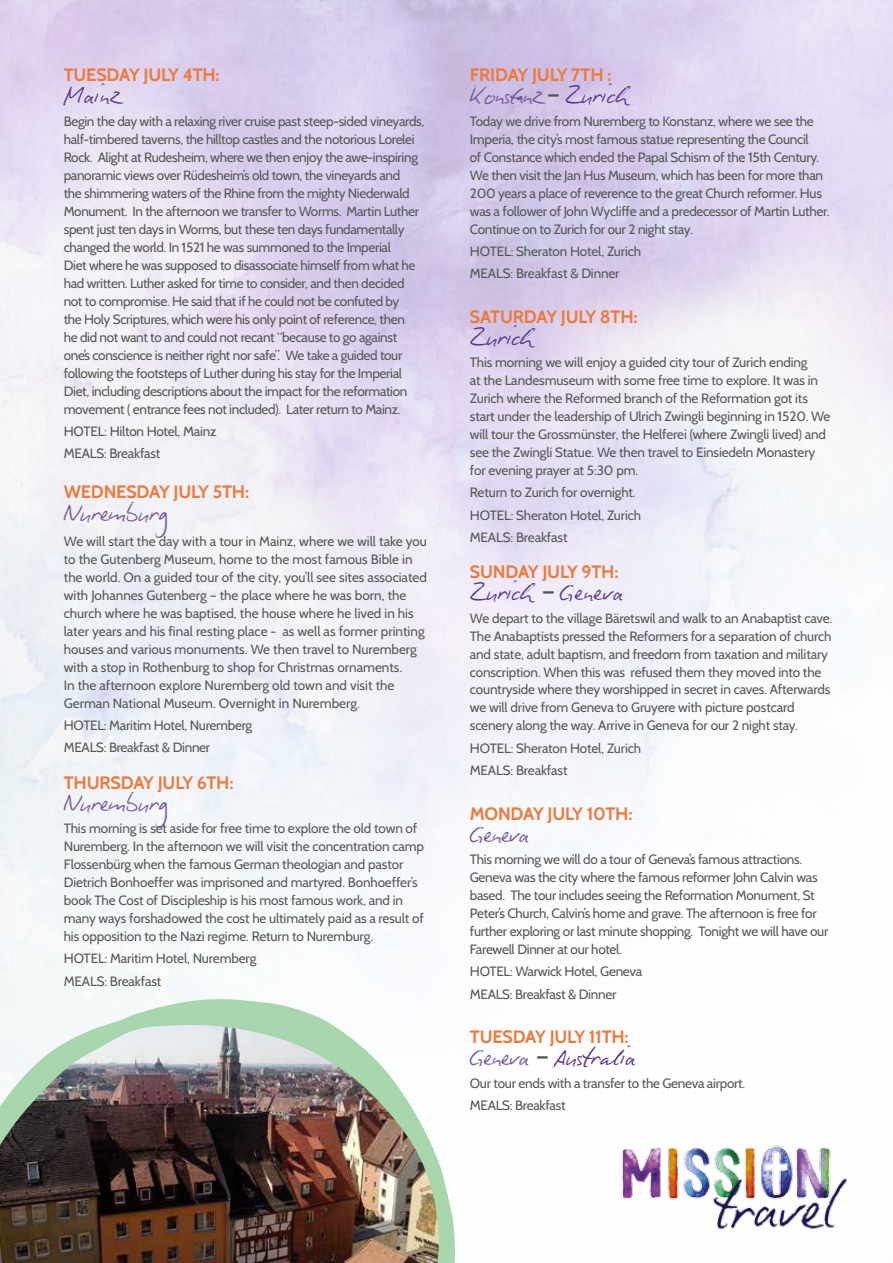
<style>
.page{position:relative;width:893px;height:1263px;background:#fff}
.page>*{position:absolute;margin:0;border:0;box-sizing:border-box;transform-origin:0 0}
.t1{font:27px "Biro Script";letter-spacing:-.03em;color:#7856a0}
.t2{font:27px "Biro Script";letter-spacing:-.03em;color:#5b348b}
.t3{font:27px "Biro Script";color:#5b348b}
.t4{font:700 18px "Cabin";letter-spacing:-.01em;color:#ed7a3c}
.t5{font:13.5px/18px "Cabin";letter-spacing:-.02em;color:#575756}
.t6{font:13.5px/18px "Cabin";color:#575756}
.s1{font-family:"Cabin";color:#575756}
.s2{color:#5b348b}
.s3{color:#7856a0}
</style>
<div class="page">
<img style="left:621px;top:1145px;width:227px;height:85px">
<img style="left:0;top:997px;width:456px;height:266px">
<h2 class="t4" style="left:64px;top:64px;width:158px">TUESDAY JULY 4TH:</h2>
<h1 class="t2" style="left:64px;top:78px;width:59px">Mainz</h1>
<p class="t5" style="left:64px;top:112px;width:362px">Begin the day with a relaxing river cruise past steep-sided vineyards, half-timbered taverns, the hilltop castles and the notorious Lorelei Rock. Alight at Rudesheim, where we then enjoy the awe-inspiring panoramic views over Rüdesheim’s old town, the vineyards and<br>the shimmering waters of the Rhine from the mighty Niederwald Monument. In the afternoon we transfer to Worms. Martin Luther spent just ten days in Worms, but these ten days fundamentally changed the world. In 1521 he was summoned to the Imperial<br>Diet where he was supposed to disassociate himself from what he had written. Luther asked for time to consider, and then decided not to compromise. He said that if he could not be confuted by<br>the Holy Scriptures, which were his only point of reference, then<br>he did not want to and could not recant “because to go against one’s conscience is neither right nor safe”. We take a guided tour following the footsteps of Luther during his stay for the Imperial Diet, including descriptions about the impact for the reformation movement ( entrance fees not included). Later return to Mainz.</p>
<p class="t5" style="left:64px;top:420px;width:154px;line-height:22.2px">HOTEL: Hilton Hotel, Mainz<br>MEALS: Breakfast</p>
<h2 class="t4" style="left:64px;top:481px;width:187px">WEDNESDAY JULY 5TH:</h2>
<h1 class="t1" style="left:64px;top:496px;width:106px">Nuremburg</h1>
<p class="t6" style="left:64px;top:532px;width:365px">We will start the day with a tour in Mainz, where we will take you to the Gutenberg Museum, home to the most famous Bible in the world. On a guided tour of the city, you’ll see sites associated with Johannes Gutenberg – the place where he was born, the church where he was baptised, the house where he lived in his later years and his final resting place - as well as former printing houses and various monuments. We then travel to Nuremberg with a stop in Rothenburg to shop for Christmas ornaments.<br>In the afternoon explore Nuremberg old town and visit the German National Museum. Overnight in Nuremberg.</p>
<p class="t5" style="left:64px;top:714px;width:190px;line-height:22.2px">HOTEL: Maritim Hotel, Nuremberg<br>MEALS: Breakfast &amp; Dinner</p>
<h2 class="t4" style="left:64px;top:771px;width:171px">THURSDAY JULY 6TH:</h2>
<h1 class="t1" style="left:64px;top:786px;width:106px">Nuremburg</h1>
<p class="t5" style="left:64px;top:819px;width:362px">This morning is set aside for free time to explore the old town of Nuremberg. In the afternoon we will visit the concentration camp Flossenbürg when the famous German theologian and pastor Dietrich Bonhoeffer was imprisoned and martyred. Bonhoeffer’s book The Cost of Discipleship is his most famous work, and in many ways forshadowed the cost he ultimately paid as a result of his opposition to the Nazi regime. Return to Nuremburg.</p>
<p class="t5" style="left:64px;top:947px;width:194px;line-height:22.2px">HOTEL: Maritim Hotel, Nuremberg<br>MEALS: Breakfast</p>
<h2 class="t4" style="left:470px;top:64px;width:143px">FRIDAY JULY 7TH :</h2>
<h1 class="t1" style="left:470px;top:78px;width:162px">Konstanz<span class="s1">–</span> <span class="s2">Zurich</span></h1>
<p class="t5" style="left:470px;top:112px;width:361px">Today we drive from Nuremberg to Konstanz, where we see the Imperia, the city’s most famous statue representing the Council<br>of Constance which ended the Papal Schism of the 15th Century.<br>We then visit the Jan Hus Museum, which has been for more than 200 years a place of reverence to the great Church reformer. Hus was a follower of John Wycliffe and a predecessor of Martin Luther.<br>Continue on to Zurich for our 2 night stay.</p>
<p class="t5" style="left:470px;top:240px;width:173px;line-height:22.2px">HOTEL: Sheraton Hotel, Zurich<br>MEALS: Breakfast &amp; Dinner</p>
<h2 class="t4" style="left:470px;top:305px;width:169px">SATURDAY JULY 8TH:</h2>
<h1 class="t2" style="left:470px;top:320px;width:67px">Zurich</h1>
<p class="t5" style="left:470px;top:353px;width:362px">This morning we will enjoy a guided city tour of Zurich ending<br>at the Landesmuseum with some free time to explore. It was in Zurich where the Reformed branch of the Reformation got its start under the leadership of Ulrich Zwingli beginning in 1520. We will tour the Grossmünster, the Helferei (where Zwingli lived) and see the Zwingli Statue. We then travel to Einsiedeln Monastery for evening prayer at 5:30 pm.</p>
<p class="t5" style="left:470px;top:481px;width:173px;line-height:22.2px">Return to Zurich for overnight.<br>HOTEL: Sheraton Hotel, Zurich<br>MEALS: Breakfast</p>
<h2 class="t4" style="left:470px;top:561px;width:150px">SUNDAY JULY 9TH:</h2>
<h1 class="t3" style="left:470px;top:575px;width:155px">Zurich <span class="s1">–</span> Geneva</h1>
<p class="t5" style="left:470px;top:609px;width:364px">We depart to the village Bäretswil and walk to an Anabaptist cave.<br>The Anabaptists pressed the Reformers for a separation of church and state, adult baptism, and freedom from taxation and military conscription. When this was refused them they moved into the countryside where they worshipped in secret in caves. Afterwards we will drive from Geneva to Gruyere with picture postcard scenery along the way. Arrive in Geneva for our 2 night stay.</p>
<p class="t5" style="left:470px;top:737px;width:173px;line-height:22.2px">HOTEL: Sheraton Hotel, Zurich<br>MEALS: Breakfast</p>
<h2 class="t4" style="left:470px;top:802px;width:164px">MONDAY JULY 10TH:</h2>
<h1 class="t1" style="left:470px;top:817px;width:61px">Geneva</h1>
<p class="t5" style="left:470px;top:850px;width:360px">This morning we will do a tour of Geneva’s famous attractions.<br>Geneva was the city where the famous reformer John Calvin was based. The tour includes seeing the Reformation Monument, St Peter’s Church, Calvin’s home and grave. The afternoon is free for further exploring or last minute shopping. Tonight we will have our Farewell Dinner at our hotel.</p>
<p class="t5" style="left:470px;top:960px;width:174px;line-height:22.2px">HOTEL: Warwick Hotel, Geneva<br>MEALS: Breakfast &amp; Dinner</p>
<h2 class="t4" style="left:470px;top:1026px;width:160px">TUESDAY JULY 11TH:</h2>
<h1 class="t2" style="left:470px;top:1040px;width:167px"><span class="s3">Geneva</span> <span class="s1">–</span> Australia</h1>
<p class="t5" style="left:470px;top:1072px;width:277px;line-height:22.2px">Our tour ends with a transfer to the Geneva airport.<br>MEALS: Breakfast</p>
</div>
